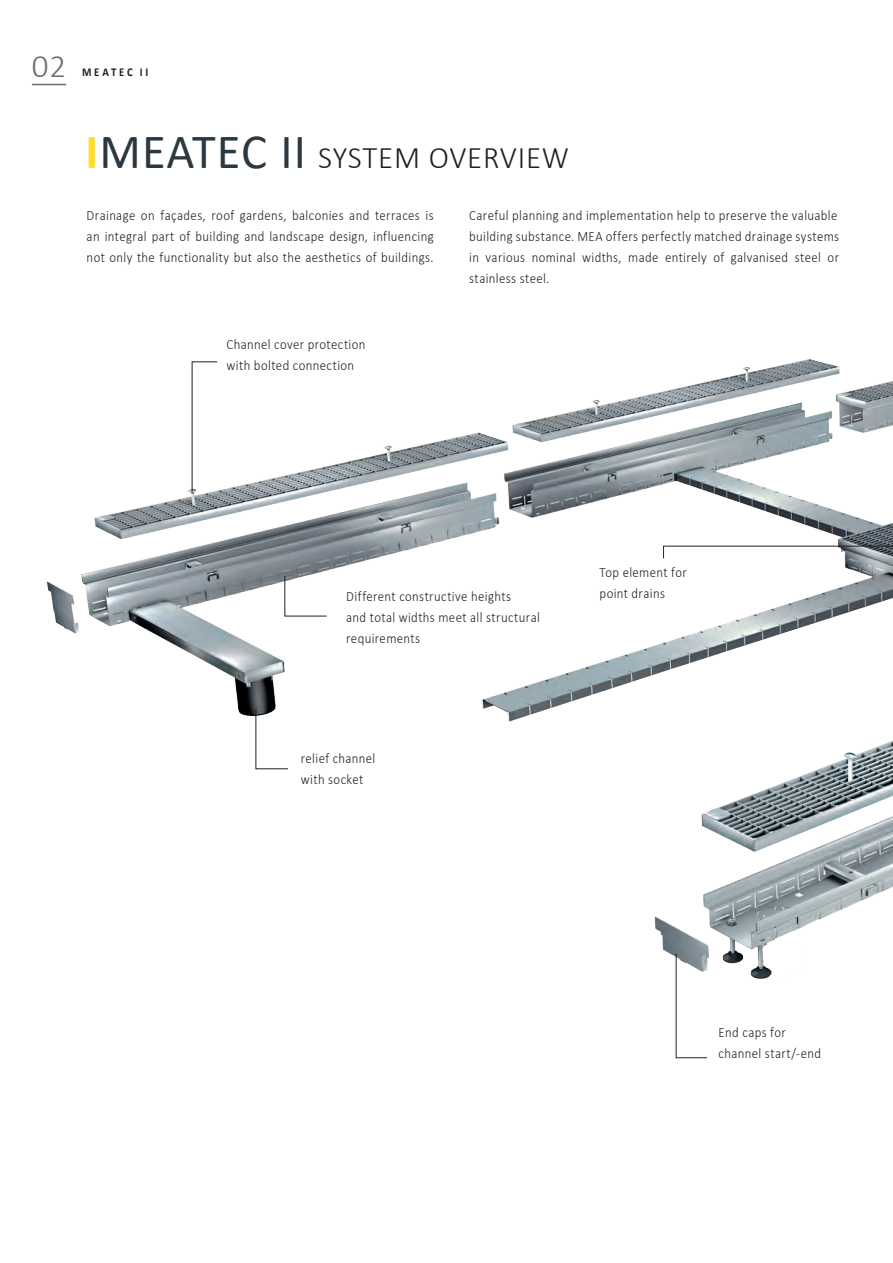
<style>
.page{position:relative;width:893px;height:1263px;background:#fff}
.page>*{position:absolute;margin:0;border:0;box-sizing:border-box;transform-origin:0 0}
.t1{font:300 33px "Calibri";color:#6c6d70}
.t2{font:300 31.5px "Calibri";letter-spacing:.025em;color:#231f20}
.t3{font:300 14.25px/21px "Calibri";letter-spacing:.03em;color:#231f20;scale:.9 1}
.t4{font:700 12px "Calibri";letter-spacing:.255em;color:#231f20;scale:.9 1}
.s1{font-weight:700;font-size:49.5px;color:#ffdd2b}
.s2{font-weight:400;font-size:49.5px;color:#2c3840}
</style>
<div class="page">
<img style="left:46px;top:359px;width:847px;height:620px">
<svg style="left:284px;top:576px;width:43px;height:40px"></svg>
<svg style="left:675px;top:954px;width:32px;height:104px"></svg>
<svg style="left:191px;top:361px;width:27px;height:131px"></svg>
<svg style="left:255px;top:709px;width:33px;height:60px"></svg>
<svg style="left:663px;top:546px;width:230px;height:13px"></svg>
<hr style="left:32px;top:84px;width:34px;height:1px;background:#6c6d70">
<h1 class="t1" style="left:32px;top:46px;width:36px">02</h1>
<p class="t4" style="left:82px;top:64px;width:75px">MEATEC II</p>
<h2 class="t2" style="left:85px;top:138px;width:485px"><span class="s1">I</span><span class="s2">MEATEC II</span> SYSTEM OVERVIEW</h2>
<p class="t3" style="left:87px;top:205px;width:387px;text-align:justify">Drainage on façades, roof gardens, balconies and terraces is an integral part of building and landscape design, influencing not only the functionality but also the aesthetics of buildings.</p>
<p class="t3" style="left:227px;top:333px;width:156px">Channel cover protection with bolted connection</p>
<p class="t3" style="left:469px;top:205px;width:412px;text-align:justify">Careful planning and implementation help to preserve the valuable building substance. MEA offers perfectly matched drainage systems in various nominal widths, made entirely of galvanised steel or stainless steel.</p>
<p class="t3" style="left:346px;top:585px;width:217px">Different constructive heights<br>and total widths meet all structural requirements</p>
<p class="t3" style="left:301px;top:747px;width:84px">relief channel with socket</p>
<p class="t3" style="left:600px;top:561px;width:98px">Top element for point drains</p>
<p class="t3" style="left:719px;top:1021px;width:115px">End caps for channel start/-end</p>
</div>
